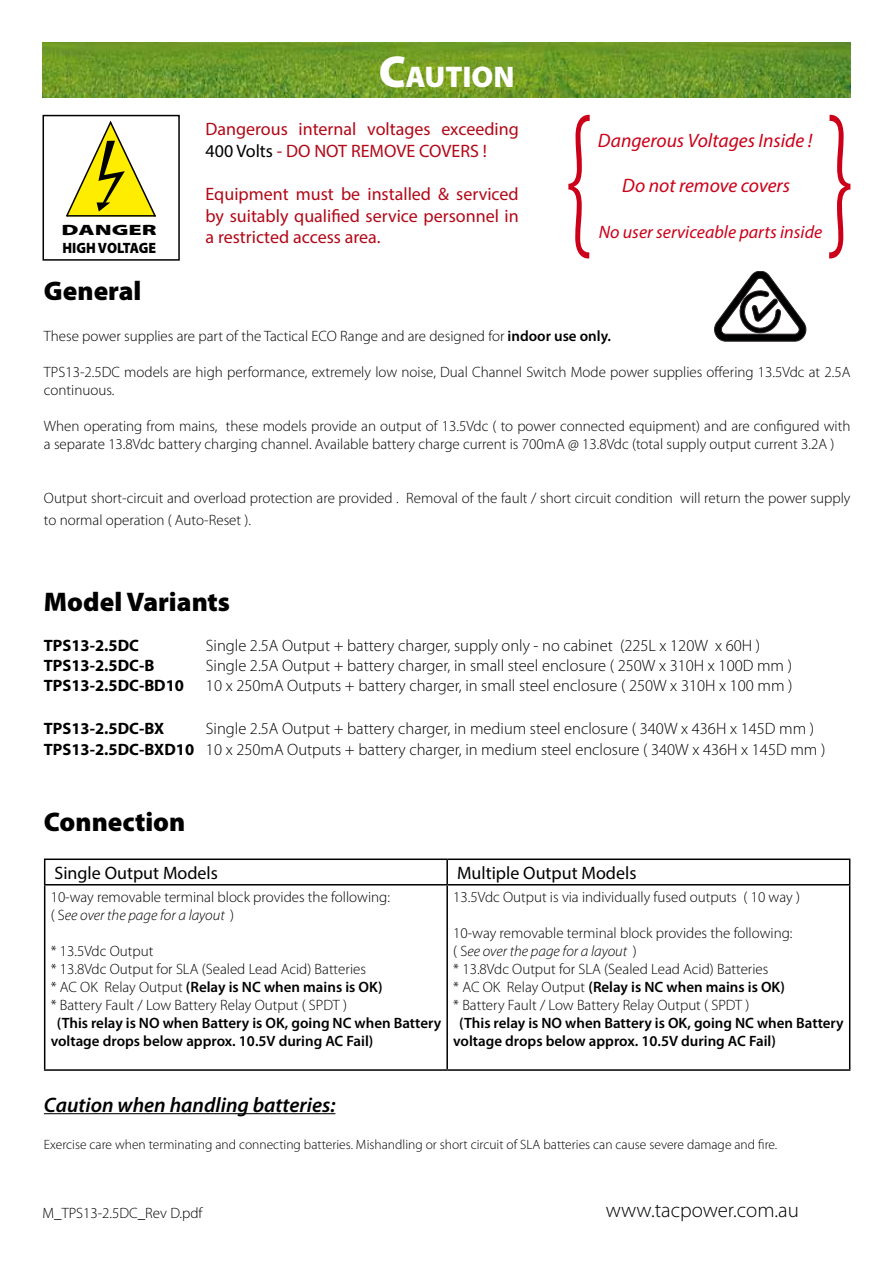
<style>
.page{position:relative;width:893px;height:1263px;background:#fff}
.page>*{position:absolute;margin:0;border:0;box-sizing:border-box;transform-origin:0 0}
.t1{font:900 30px "Myriad Pro";color:#fff}
.t2{font:900 27px "Myriad Pro";color:#000}
.t3{font:italic 600 21px "Myriad Pro";color:#000}
.t4{font:300 21px "Myriad Pro";color:#000}
.t5{font:italic 19.5px "Myriad Pro";color:#cc0019}
.t6{font:18px/21.6px "Myriad Pro";color:#b20817}
.t7{font:18px "Myriad Pro";color:#000}
.t8{font:italic 18px "Myriad Pro";color:#cc0019}
.t9{font:300 16.5px/21.6px "Myriad Pro";color:#000}
.t10{font:700 16.5px "Myriad Pro";color:#000}
.t11{font:300 15px/18px "Myriad Pro";color:#000}
.t12{font:600 15px/18px "Myriad Pro";color:#000}
.t13{font:900 15px/18px "Myriad Pro";color:#000;scale:1.61 1}
.t14{font:300 13.5px "Myriad Pro";color:#000}
.s1{font-size:45px}
.s2{color:#000}
.s3{font-weight:600}
.s4{font-weight:700}
.s5{font-style:italic}
</style>
<div class="page">
<img style="left:43px;top:43px;width:807px;height:55px">
<div style="left:43px;top:115px;width:137px;height:146px;background:#fff;border:2px solid #000"></div>
<svg style="left:66px;top:120px;width:90px;height:97px"></svg>
<hr style="left:67px;top:215px;width:88px;height:2px;background:#000">
<svg style="left:714px;top:271px;width:92px;height:70px"></svg>
<svg style="left:568px;top:115px;width:22px;height:143px"></svg>
<svg style="left:829px;top:115px;width:21px;height:143px"></svg>
<hr style="left:44px;top:1113px;width:291px;height:1px;background:#000">
<hr style="left:44px;top:858px;width:403px;height:2px;background:#000">
<svg style="left:44px;top:860px;width:1px;height:24px"></svg>
<hr style="left:447px;top:858px;width:403px;height:2px;background:#000">
<hr style="left:446px;top:860px;width:2px;height:24px;background:#000">
<svg style="left:849px;top:860px;width:1px;height:24px"></svg>
<hr style="left:44px;top:884px;width:403px;height:1px;background:#000">
<hr style="left:44px;top:885px;width:1px;height:184px;background:#000">
<hr style="left:447px;top:884px;width:403px;height:1px;background:#000">
<hr style="left:446px;top:885px;width:2px;height:184px;background:#000">
<hr style="left:849px;top:885px;width:1px;height:184px;background:#000">
<hr style="left:44px;top:1069px;width:403px;height:2px;background:#000">
<hr style="left:447px;top:1069px;width:403px;height:2px;background:#000">
<p class="t13" style="left:62px;top:221px;width:61px">DANGER<br>HIGH VOLTAGE</p>
<h1 class="t1" style="left:378px;top:60px;width:138px"><span class="s1">C</span>AUTION</h1>
<p class="t6" style="left:206px;top:118px;width:315px">Dangerous internal voltages exceeding<br><span class="s2">400 Volts</span> - DO NOT REMOVE COVERS !</p>
<p class="t6" style="left:206px;top:183px;width:315px;text-align:justify">Equipment must be installed &amp; serviced by suitably qualified service personnel in a restricted access area.</p>
<h3 class="t5" style="left:598px;top:128px;width:216px">Dangerous Voltages Inside !</h3>
<h3 class="t5" style="left:622px;top:173px;width:169px">Do not remove covers</h3>
<p class="t8" style="left:599px;top:221px;width:225px">No user serviceable parts inside</p>
<h2 class="t2" style="left:44px;top:275px;width:99px">General</h2>
<p class="t11" style="left:44px;top:327px;width:569px">These power supplies are part of the Tactical ECO Range and are designed for <span class="s3">indoor use only.</span></p>
<p class="t11" style="left:44px;top:363px;width:808px">TPS13-2.5DC models are high performance, extremely low noise, Dual Channel Switch Mode power supplies offering 13.5Vdc at 2.5A continuous.</p>
<p class="t11" style="left:44px;top:417px;width:808px">When operating from mains, these models provide an output of 13.5Vdc ( to power connected equipment) and are configured with a separate 13.8Vdc battery charging channel. Available battery charge current is 700mA @ 13.8Vdc (total supply output current 3.2A )</p>
<p class="t11" style="left:44px;top:488px;width:808px;line-height:21.6px">Output short-circuit and overload protection are provided . Removal of the fault / short circuit condition will return the power supply to normal operation ( Auto-Reset ).</p>
<h2 class="t2" style="left:44px;top:587px;width:188px">Model Variants</h2>
<p class="t10" style="left:44px;top:634px;width:97px">TPS13-2.5DC</p>
<p class="t9" style="left:206px;top:635px;width:556px">Single 2.5A Output + battery charger, supply only - no cabinet (225L x 120W x 60H )</p>
<p class="t10" style="left:44px;top:654px;width:112px">TPS13-2.5DC-B</p>
<p class="t9" style="left:206px;top:655px;width:588px">Single 2.5A Output + battery charger, in small steel enclosure ( 250W x 310H x 100D mm )</p>
<p class="t10" style="left:44px;top:674px;width:142px">TPS13-2.5DC-BD10</p>
<p class="t9" style="left:206px;top:674px;width:588px">10 x 250mA Outputs + battery charger, in small steel enclosure ( 250W x 310H x 100 mm )</p>
<p class="t10" style="left:44px;top:717px;width:122px">TPS13-2.5DC-BX</p>
<p class="t9" style="left:44px;top:718px;width:783px;text-indent:162px">Single 2.5A Output + battery charger, in medium steel enclosure ( 340W x 436H x 145D mm )<br><span class="s4">TPS13-2.5DC-BXD10</span> 10 x 250mA Outputs + battery charger, in medium steel enclosure ( 340W x 436H x 145D mm )</p>
<h2 class="t2" style="left:44px;top:806px;width:143px">Connection</h2>
<p class="t7" style="left:55px;top:862px;width:165px">Single Output Models</p>
<p class="t7" style="left:457px;top:862px;width:181px">Multiple Output Models</p>
<p class="t11" style="left:51px;top:888px;width:341px">10-way removable terminal block provides the following: ( S<span class="s5">ee over the page for a layout</span> )</p>
<p class="t11" style="left:51px;top:942px;width:333px">* 13.5Vdc Output<br>* 13.8Vdc Output for SLA (Sealed Lead Acid) Batteries<br>* AC OK Relay Output <span class="s3">(Relay is NC when mains is OK) </span>* Battery Fault / Low Battery Relay Output ( SPDT )</p>
<p class="t12" style="left:51px;top:1014px;width:392px;text-indent:6px">(This relay is NO when Battery is OK, going NC when Battery voltage drops below approx. 10.5V during AC Fail)</p>
<p class="t11" style="left:453px;top:888px;width:348px">13.5Vdc Output is via individually fused outputs ( 10 way )</p>
<p class="t11" style="left:453px;top:924px;width:341px">10-way removable terminal block provides the following: ( S<span class="s5">ee over the page for a layout</span> )<br>* 13.8Vdc Output for SLA (Sealed Lead Acid) Batteries<br>* AC OK Relay Output <span class="s3">(Relay is NC when mains is OK) </span>* Battery Fault / Low Battery Relay Output ( SPDT )</p>
<p class="t12" style="left:453px;top:1014px;width:392px;text-indent:6px">(This relay is NO when Battery is OK, going NC when Battery voltage drops below approx. 10.5V during AC Fail)</p>
<h3 class="t3" style="left:44px;top:1093px;width:293px">Caution when handling batteries:</h3>
<p class="t14" style="left:44px;top:1137px;width:735px">Exercise care when terminating and connecting batteries. Mishandling or short circuit of SLA batteries can cause severe damage and fire.</p>
<p class="t11" style="left:43px;top:1204px;width:162px">M_TPS13-2.5DC_Rev D.pdf</p>
<h3 class="t4" style="left:606px;top:1198px;width:194px">www.tacpower.com.au</h3>
</div>
